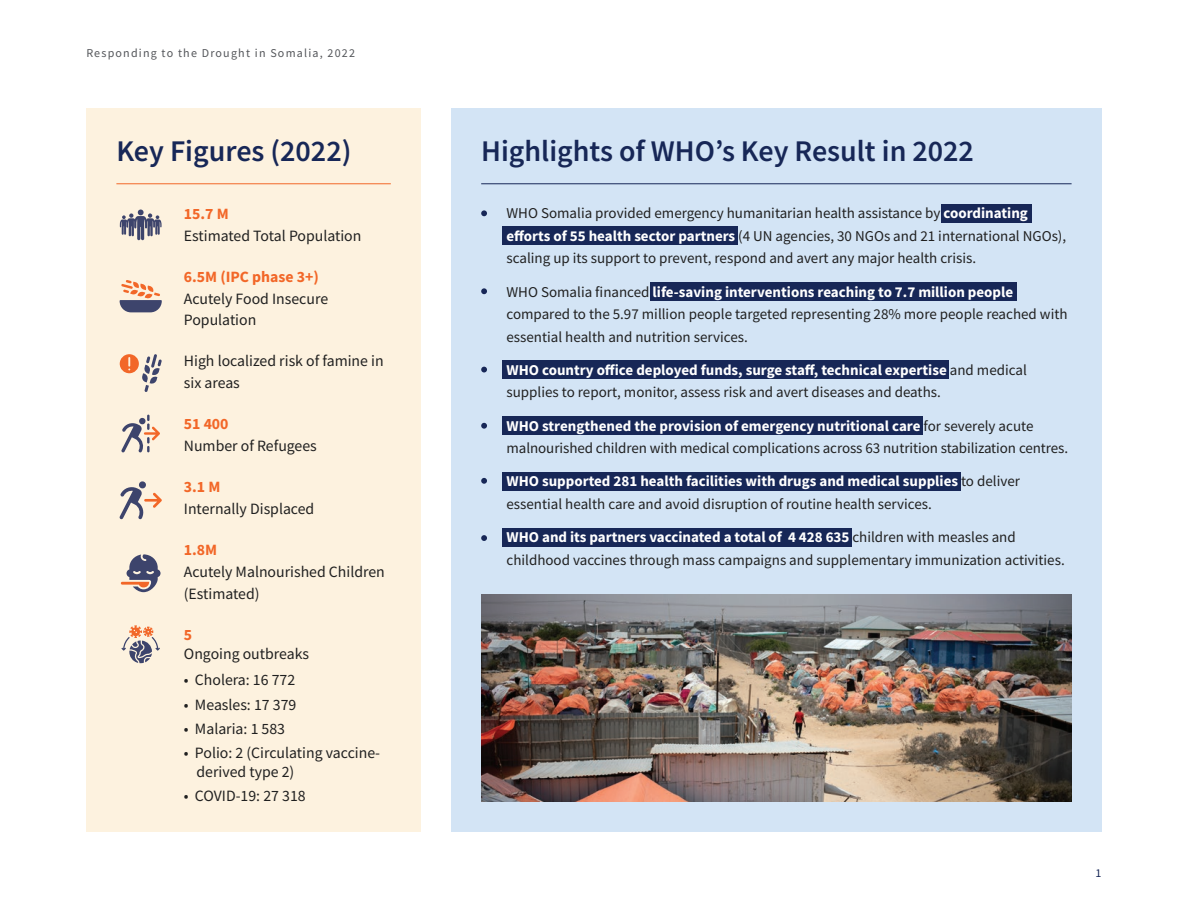
<style>
.page{position:relative;width:1188px;height:918px;background:#fff}
.page>*{position:absolute;margin:0;border:0;box-sizing:border-box;transform-origin:0 0}
.t1{font:600 30px "Source Sans Pro";color:#172757}
.t2{font:15.75px/21.8px "Source Sans Pro";color:#202020}
.t3{font:700 15.75px "Source Sans Pro";color:#f26728}
.t4{font:15px/22.5px "Source Sans Pro";color:#202020}
.t5{font:12px "Source Sans Pro";letter-spacing:.1em;color:#54565a}
.t6{font:12px "Source Sans Pro";color:#172757}
.s1{font-weight:700;color:#fff}
</style>
<div class="page">
<div style="left:86px;top:108px;width:335px;height:724px;background:#fdf2df"></div>
<div style="left:451px;top:108px;width:651px;height:724px;background:#d3e4f5"></div>
<svg style="left:120px;top:280px;width:42px;height:32px"></svg>
<svg style="left:121px;top:554px;width:40px;height:38px"></svg>
<svg style="left:119px;top:481px;width:43px;height:38px"></svg>
<svg style="left:121px;top:415px;width:39px;height:37px"></svg>
<svg style="left:120px;top:210px;width:42px;height:30px"></svg>
<svg style="left:121px;top:625px;width:39px;height:38px"></svg>
<hr style="left:116px;top:184px;width:275px;height:1px;background:#f26728">
<hr style="left:481px;top:184px;width:591px;height:1px;background:#172757">
<svg style="left:481px;top:210px;width:6px;height:6px"></svg>
<svg style="left:481px;top:288px;width:6px;height:6px"></svg>
<svg style="left:481px;top:367px;width:6px;height:5px"></svg>
<svg style="left:481px;top:423px;width:6px;height:6px"></svg>
<svg style="left:481px;top:478px;width:6px;height:6px"></svg>
<svg style="left:481px;top:535px;width:6px;height:6px"></svg>
<div style="left:502px;top:226px;width:235px;height:19px;background:#172757"></div>
<div style="left:651px;top:282px;width:366px;height:18px;background:#172757"></div>
<div style="left:942px;top:204px;width:90px;height:19px;background:#172757"></div>
<div style="left:502px;top:416px;width:420px;height:19px;background:#172757"></div>
<div style="left:502px;top:361px;width:447px;height:18px;background:#172757"></div>
<div style="left:502px;top:528px;width:349px;height:19px;background:#172757"></div>
<div style="left:502px;top:472px;width:458px;height:19px;background:#172757"></div>
<svg style="left:120px;top:354px;width:42px;height:38px"></svg>
<img style="left:481px;top:595px;width:591px;height:207px">
<p class="t5" style="left:86px;top:46px;width:270px">Responding to the Drought in Somalia, 2022</p>
<h1 class="t1" style="left:116px;top:131px;width:237px">Key Figures (2022)</h1>
<h1 class="t1" style="left:481px;top:131px;width:494px">Highlights of WHO’s Key Result in 2022</h1>
<p class="t3" style="left:184px;top:203px;width:46px">15.7 M</p>
<p class="t2" style="left:184px;top:224px;width:179px">Estimated Total Population</p>
<p class="t3" style="left:184px;top:266px;width:137px">6.5M (IPC phase 3+)</p>
<p class="t2" style="left:184px;top:287px;width:146px">Acutely Food Insecure<br>Population</p>
<p class="t2" style="left:184px;top:350px;width:201px">High localized risk of famine in six areas</p>
<p class="t3" style="left:184px;top:413px;width:46px">51 400</p>
<p class="t2" style="left:184px;top:435px;width:134px">Number of Refugees</p>
<p class="t3" style="left:184px;top:476px;width:38px">3.1 M</p>
<p class="t2" style="left:184px;top:498px;width:132px">Internally Displaced</p>
<p class="t3" style="left:184px;top:539px;width:35px">1.8M</p>
<p class="t2" style="left:184px;top:561px;width:203px">Acutely Malnourished Children (Estimated)</p>
<p class="t3" style="left:184px;top:624px;width:10px">5</p>
<p class="t2" style="left:184px;top:643px;width:127px">Ongoing outbreaks</p>
<p class="t2" style="left:184px;top:669px;width:113px">• Cholera: 16 772</p>
<p class="t2" style="left:184px;top:693px;width:114px">• Measles: 17 379</p>
<p class="t2" style="left:184px;top:718px;width:103px">• Malaria: 1 583</p>
<p class="t2" style="left:196px;top:743px;width:185px;line-height:18.9px;text-indent:-13px">• Polio: 2 (Circulating vaccine&shy;derived type 2)</p>
<p class="t2" style="left:184px;top:785px;width:123px">• COVID-19: 27 318</p>
<p class="t4" style="left:507px;top:202px;width:561px">WHO Somalia provided emergency humanitarian health assistance by <span class="s1">coordinating efforts of 55 health sector partners</span> (4 UN agencies, 30 NGOs and 21 international NGOs), scaling up its support to prevent, respond and avert any major health crisis.</p>
<p class="t4" style="left:507px;top:280px;width:563px">WHO Somalia financed <span class="s1">life-saving interventions reaching to 7.7 million people </span>compared to the 5.97 million people targeted representing 28% more people reached with essential health and nutrition services.</p>
<p class="t4" style="left:507px;top:359px;width:522px"><span class="s1">WHO country office deployed funds, surge staff, technical expertise</span> and medical supplies to report, monitor, assess risk and avert diseases and deaths.</p>
<p class="t4" style="left:507px;top:414px;width:563px"><span class="s1">WHO strengthened the provision of emergency nutritional care</span> for severely acute malnourished children with medical complications across 63 nutrition stabilization centres.</p>
<p class="t4" style="left:507px;top:470px;width:515px"><span class="s1">WHO supported 281 health facilities with drugs and medical supplies</span> to deliver essential health care and avoid disruption of routine health services.</p>
<p class="t4" style="left:507px;top:526px;width:560px"><span class="s1">WHO and its partners vaccinated a total of 4 428 635</span> children with measles and childhood vaccines through mass campaigns and supplementary immunization activities.</p>
<p class="t6" style="left:1096px;top:865px;width:7px">1</p>
</div>
